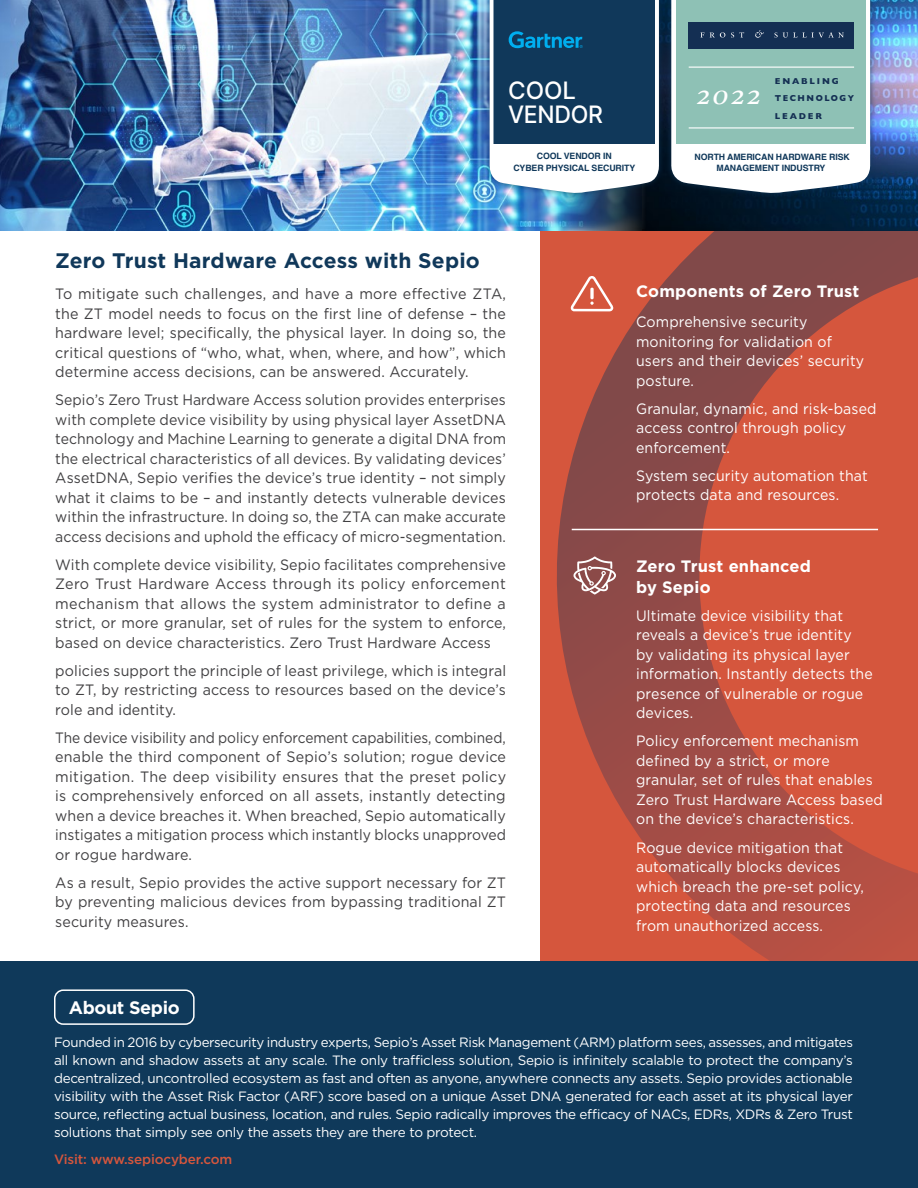
<style>
.page{position:relative;width:918px;height:1188px;background:#fff}
.page>*{position:absolute;margin:0;border:0;box-sizing:border-box;transform-origin:0 0}
.t1{font:italic 28.95px "Athelas";color:#fff}
.t2{font:24px/24.3px "Inter";letter-spacing:-.01em;color:#fff}
.t3{font:700 21px "Gotham";letter-spacing:.01em;color:#10385a}
.t4{font:700 18px "Gotham";letter-spacing:-.02em;color:#fff}
.t5{font:700 16.5px/21px "Gotham";letter-spacing:.01em;color:#fff}
.t6{font:15px/19.5px "Gotham";letter-spacing:.01em;color:#414042;text-align:justify;scale:.95 1}
.t7{font:15px/19.5px "Gotham";letter-spacing:.01em;color:#fff;scale:.94 1}
.t8{font:15px/19.5px "Gotham";letter-spacing:.01em;color:#414042;text-align:justify;scale:.93 1}
.t9{font:15px/19.5px "Gotham";letter-spacing:.01em;color:#414042;text-align:justify;scale:.91 1}
.t10{font:13.5px/18px "Gotham";letter-spacing:-.02em;color:#fff;text-align:justify}
.t11{font:500 13.5px "Gotham";letter-spacing:-.01em;color:#d5563d}
.t12{font:700 8.7px/11.2px "Helvetica";letter-spacing:-.01em;color:#10385a;text-align:center}
.t13{font:700 8.7px/17.5px "Gill Sans";letter-spacing:.21em;color:#142f53}
</style>
<div class="page">
<svg style="left:540px;top:231px;width:378px;height:731px;background:#b75141"></svg>
<img style="left:0;top:0;width:536px;height:231px">
<img style="left:536px;top:0;width:382px;height:231px">
<div style="left:484px;top:0;width:180px;height:198px;background:#10385a;opacity:.75"></div>
<svg style="left:488px;top:0;width:175px;height:194px"></svg>
<div style="left:665px;top:0;width:211px;height:198px;background:#10385a;opacity:.75"></div>
<svg style="left:669px;top:0;width:205px;height:194px"></svg>
<hr style="left:689px;top:67px;width:165px;height:1px;background:#fff">
<hr style="left:689px;top:127px;width:165px;height:2px;background:#fff">
<div style="left:0;top:962px;width:918px;height:226px;background:#0f395a"></div>
<div style="left:54px;top:989px;width:141px;height:36px;border:2px solid #fff;border-radius:9px"></div>
<svg style="left:571px;top:276px;width:43px;height:35px"></svg>
<svg style="left:573px;top:556px;width:43px;height:39px"></svg>
<hr style="left:572px;top:529px;width:306px;height:1px;background:#fff">
<p class="t13" style="left:775px;top:72px;width:81px">ENABLING<br>TECHNOLOGY<br>LEADER</p>
<h2 class="t2" style="left:508px;top:77px;width:97px">COOL<br>VENDOR</h2>
<p class="t12" style="left:513px;top:152px;width:123px">COOL VENDOR IN<br>CYBER PHYSICAL SECURITY</p>
<p class="t12" style="left:695px;top:152px;width:157px">NORTH AMERICAN HARDWARE RISK<br>MANAGEMENT INDUSTRY</p>
<h1 class="t1" style="left:697px;top:72px;width:65px">2022</h1>
<h3 class="t3" style="left:55px;top:247px;width:426px">Zero Trust Hardware Access with Sepio</h3>
<p class="t6" style="left:55px;top:284px;width:476px">To mitigate such challenges, and have a more effective ZTA, the ZT model needs to focus on the first line of defense – the hardware level; specifically, the physical layer. In doing so, the critical questions of “who, what, when, where, and how”, which determine access decisions, can be answered. Accurately.</p>
<p class="t8" style="left:55px;top:390px;width:486px">Sepio’s Zero Trust Hardware Access solution provides enterprises with complete device visibility by using physical layer AssetDNA technology and Machine Learning to generate a digital DNA from the electrical characteristics of all devices. By validating devices’ AssetDNA, Sepio verifies the device’s true identity – not simply what it claims to be – and instantly detects vulnerable devices within the infrastructure. In doing so, the ZTA can make accurate access decisions and uphold the efficacy of micro-segmentation.</p>
<p class="t6" style="left:55px;top:554px;width:476px">With complete device visibility, Sepio facilitates comprehensive Zero Trust Hardware Access through its policy enforcement mechanism that allows the system administrator to define a strict, or more granular, set of rules for the system to enforce, based on device characteristics. Zero Trust Hardware Access</p>
<p class="t6" style="left:55px;top:660px;width:476px">policies support the principle of least privilege, which is integral to ZT, by restricting access to resources based on the device’s role and identity.</p>
<p class="t9" style="left:55px;top:727px;width:497px">The device visibility and policy enforcement capabilities, combined, enable the third component of Sepio’s solution; rogue device mitigation. The deep visibility ensures that the preset policy is comprehensively enforced on all assets, instantly detecting when a device breaches it. When breached, Sepio automatically instigates a mitigation process which instantly blocks unapproved or rogue hardware.</p>
<p class="t6" style="left:55px;top:872px;width:476px">As a result, Sepio provides the active support necessary for ZT by preventing malicious devices from bypassing traditional ZT security measures.</p>
<p class="t5" style="left:636px;top:281px;width:225px">Components of Zero Trust</p>
<p class="t7" style="left:636px;top:312px;width:244px">Comprehensive security monitoring for validation of users and their devices’ security posture.</p>
<p class="t7" style="left:636px;top:399px;width:257px">Granular, dynamic, and risk-based access control through policy enforcement.</p>
<p class="t7" style="left:636px;top:466px;width:248px">System security automation that protects data and resources.</p>
<p class="t5" style="left:636px;top:555px;width:176px">Zero Trust enhanced by Sepio</p>
<p class="t7" style="left:636px;top:606px;width:253px">Ultimate device visibility that reveals a device’s true identity by validating its physical layer information. Instantly detects the presence of vulnerable or rogue devices.</p>
<p class="t7" style="left:636px;top:731px;width:264px">Policy enforcement mechanism defined by a strict, or more granular, set of rules that enables<br>Zero Trust Hardware Access based on the device’s characteristics.</p>
<p class="t7" style="left:636px;top:837px;width:244px">Rogue device mitigation that automatically blocks devices which breach the pre-set policy, protecting data and resources from unauthorized access.</p>
<p class="t4" style="left:69px;top:996px;width:112px">About Sepio</p>
<p class="t10" style="left:54px;top:1033px;width:801px">Founded in 2016 by cybersecurity industry experts, Sepio’s Asset Risk Management (ARM) platform sees, assesses, and mitigates all known and shadow assets at any scale. The only trafficless solution, Sepio is infinitely scalable to protect the company’s decentralized, uncontrolled ecosystem as fast and often as anyone, anywhere connects any assets. Sepio provides actionable visibility with the Asset Risk Factor (ARF) score based on a unique Asset DNA generated for each asset at its physical layer source, reflecting actual business, location, and rules. Sepio radically improves the efficacy of NACs, EDRs, XDRs &amp; Zero Trust solutions that simply see only the assets they are there to protect.</p>
<p class="t11" style="left:54px;top:1150px;width:180px">Visit: www.sepiocyber.com</p>
</div>
